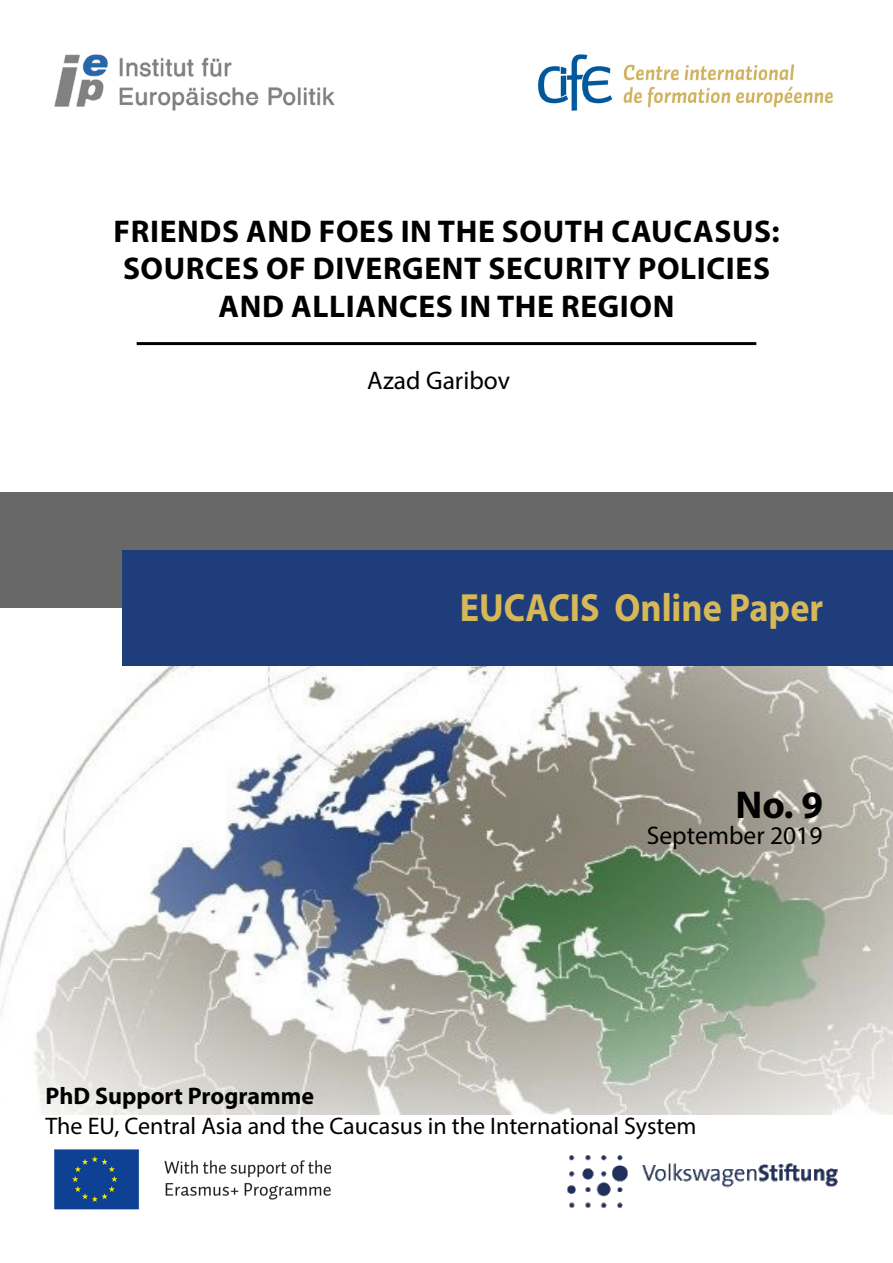
<style>
.page{position:relative;width:893px;height:1263px;background:#fff}
.page>*{position:absolute;margin:0;border:0;box-sizing:border-box;transform-origin:0 0}
.t1{font:700 39.45px "Myriad Pro";color:#d7b858;scale:.92 1}
.t2{font:700 39px "Myriad Pro";color:#000}
.t3{font:700 31.5px/37.5px "Myriad Pro";letter-spacing:.02em;color:#000;text-align:center}
.t4{font:25.5px "Myriad Pro";color:#000}
.t5{font:24px "Myriad Pro";color:#000}
.t6{font:700 24px "Myriad Pro";color:#000}
</style>
<div class="page">
<img style="left:54px;top:54px;width:281px;height:56px">
<img style="left:537px;top:54px;width:296px;height:56px">
<img style="left:54px;top:1149px;width:278px;height:61px">
<img style="left:568px;top:1155px;width:270px;height:53px">
<img style="left:0;top:666px;width:893px;height:448px">
<div style="left:0;top:492px;width:893px;height:116px;background:#686868"></div>
<div style="left:122px;top:550px;width:771px;height:116px;background:#1f3d7b"></div>
<hr style="left:137px;top:342px;width:619px;height:3px;background:#000">
<p class="t3" style="left:114px;top:211px;width:667px">FRIENDS AND FOES IN THE SOUTH CAUCASUS:<br>SOURCES OF DIVERGENT SECURITY POLICIES<br>AND ALLIANCES IN THE REGION</p>
<p class="t4" style="left:367px;top:364px;width:144px">Azad Garibov</p>
<p class="t1" style="left:460px;top:582px;width:396px">EUCACIS Online Paper</p>
<p class="t2" style="left:735px;top:779px;width:89px">No. 9</p>
<p class="t4" style="left:647px;top:820px;width:177px">September 2019</p>
<p class="t6" style="left:45px;top:1080px;width:270px">PhD Support Programme</p>
<p class="t5" style="left:45px;top:1111px;width:652px">The EU, Central Asia and the Caucasus in the International System</p>
</div>
